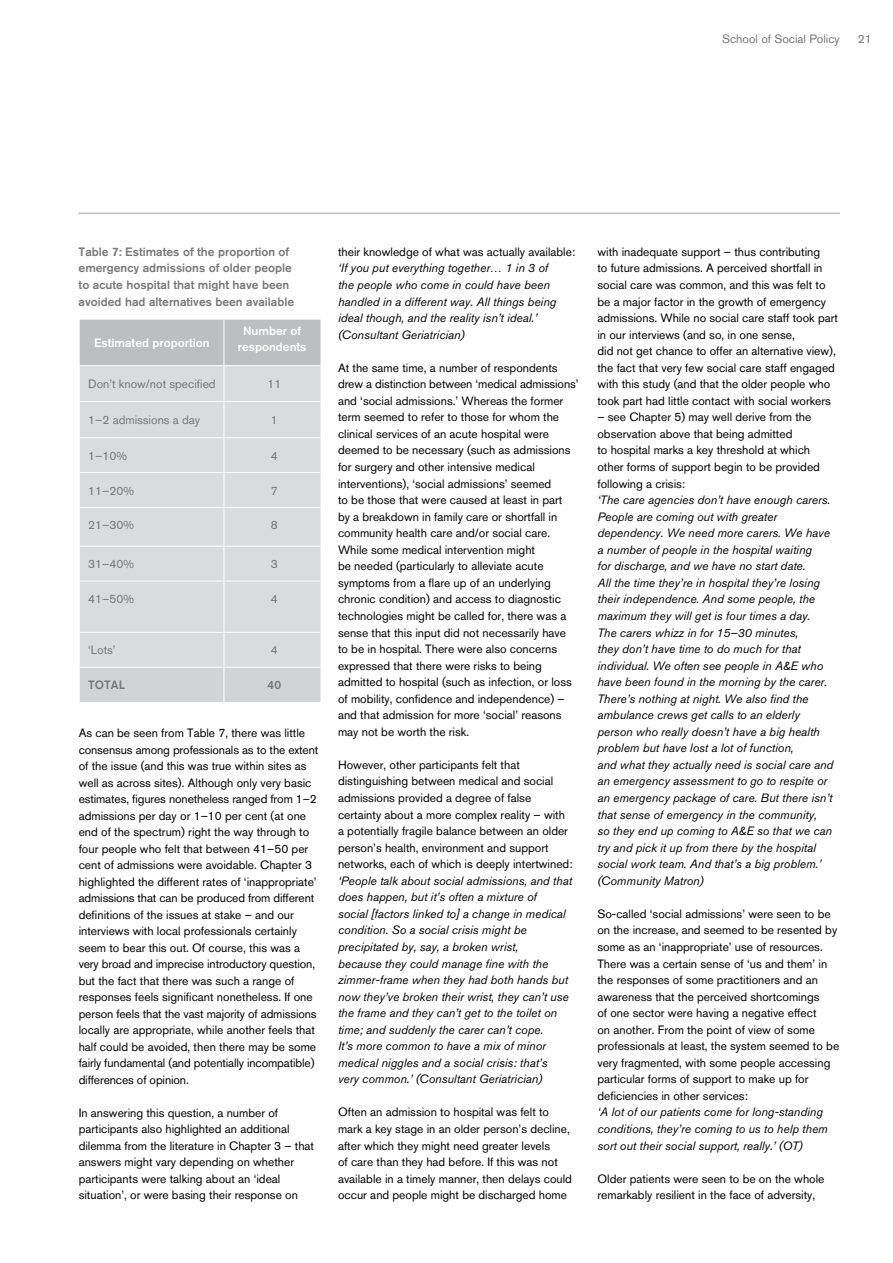
<style>
.page{position:relative;width:893px;height:1263px;background:#fff}
.page>*{position:absolute;margin:0;border:0;box-sizing:border-box;transform-origin:0 0}
.t1{font:12px/16.5px "Akzidenz Grotesk BQ";color:#000}
.t2{font:italic 12px/16.5px "Akzidenz Grotesk BQ";color:#000}
.t3{font:500 12px/16.5px "Akzidenz Grotesk BQ";color:#757779}
.t4{font:12px "Akzidenz Grotesk BQ";color:#757779}
.t5{font:500 12px/16.5px "Akzidenz Grotesk BQ";color:#fff;text-align:center}
</style>
<div class="page">
<hr style="left:79px;top:213px;width:761px;height:1px;background:#bcbec0">
<div style="left:80px;top:320px;width:240px;height:45px;background:#bcbec0"></div>
<div style="left:80px;top:366px;width:240px;height:301px;background:#dadbdc"></div>
<div style="left:80px;top:668px;width:240px;height:34px;background:#d1d3d4"></div>
<hr style="left:224px;top:320px;width:1px;height:45px;background:#fff">
<hr style="left:224px;top:366px;width:1px;height:35px;background:#fff">
<hr style="left:80px;top:401px;width:144px;height:1px;background:#fff">
<hr style="left:224px;top:401px;width:96px;height:1px;background:#fff">
<hr style="left:224px;top:402px;width:1px;height:35px;background:#fff">
<hr style="left:224px;top:438px;width:1px;height:34px;background:#fff">
<hr style="left:80px;top:472px;width:144px;height:1px;background:#fff">
<hr style="left:224px;top:472px;width:96px;height:1px;background:#fff">
<hr style="left:224px;top:473px;width:1px;height:34px;background:#fff">
<hr style="left:224px;top:508px;width:1px;height:38px;background:#fff">
<hr style="left:80px;top:546px;width:144px;height:1px;background:#fff">
<hr style="left:224px;top:546px;width:96px;height:1px;background:#fff">
<hr style="left:224px;top:546px;width:1px;height:35px;background:#fff">
<hr style="left:224px;top:581px;width:1px;height:51px;background:#fff">
<hr style="left:80px;top:632px;width:144px;height:1px;background:#fff">
<hr style="left:224px;top:632px;width:96px;height:1px;background:#fff">
<hr style="left:224px;top:633px;width:1px;height:34px;background:#fff">
<hr style="left:224px;top:668px;width:1px;height:34px;background:#fff">
<hr style="left:80px;top:437px;width:144px;height:1px;background:#fff">
<hr style="left:224px;top:437px;width:96px;height:1px;background:#fff">
<hr style="left:80px;top:507px;width:144px;height:1px;background:#fff">
<hr style="left:224px;top:507px;width:96px;height:1px;background:#fff">
<hr style="left:80px;top:581px;width:144px;height:1px;background:#fff">
<hr style="left:224px;top:581px;width:96px;height:1px;background:#fff">
<p class="t4" style="left:722px;top:32px;width:119px">School of Social Policy</p>
<p class="t4" style="left:858px;top:32px;width:15px">21</p>
<p class="t3" style="left:79px;top:243px;width:217px">Table 7: Estimates of the proportion of emergency admissions of older people to acute hospital that might have been avoided had alternatives been available</p>
<p class="t5" style="left:94px;top:335px;width:117px">Estimated proportion</p>
<p class="t5" style="left:238px;top:322px;width:70px">Number of respondents</p>
<p class="t4" style="left:88px;top:376px;width:129px">Don’t know/not specified</p>
<p class="t4" style="left:267px;top:376px;width:15px">11</p>
<p class="t4" style="left:88px;top:412px;width:113px">1–2 admissions a day</p>
<p class="t4" style="left:271px;top:412px;width:8px">1</p>
<p class="t4" style="left:88px;top:448px;width:40px">1–10%</p>
<p class="t4" style="left:271px;top:448px;width:8px">4</p>
<p class="t4" style="left:88px;top:483px;width:47px">11–20%</p>
<p class="t4" style="left:271px;top:483px;width:8px">7</p>
<p class="t4" style="left:88px;top:518px;width:47px">21–30%</p>
<p class="t4" style="left:271px;top:518px;width:8px">8</p>
<p class="t4" style="left:88px;top:557px;width:47px">31–40%</p>
<p class="t4" style="left:271px;top:557px;width:8px">3</p>
<p class="t4" style="left:88px;top:592px;width:47px">41–50%</p>
<p class="t4" style="left:271px;top:592px;width:8px">4</p>
<p class="t4" style="left:88px;top:643px;width:29px">‘Lots’</p>
<p class="t4" style="left:271px;top:643px;width:8px">4</p>
<p class="t3" style="left:88px;top:677px;width:38px">TOTAL</p>
<p class="t3" style="left:268px;top:677px;width:15px">40</p>
<p class="t1" style="left:79px;top:724px;width:241px">As can be seen from Table 7, there was little consensus among professionals as to the extent of the issue (and this was true within sites as well as across sites). Although only very basic estimates, figures nonetheless ranged from 1–2 admissions per day or 1–10 per cent (at one end of the spectrum) right the way through to four people who felt that between 41–50 per cent of admissions were avoidable. Chapter 3 highlighted the different rates of ‘inappropriate’ admissions that can be produced from different definitions of the issues at stake – and our interviews with local professionals certainly seem to bear this out. Of course, this was a very broad and imprecise introductory question, but the fact that there was such a range of responses feels significant nonetheless. If one person feels that the vast majority of admissions locally are appropriate, while another feels that half could be avoided, then there may be some fairly fundamental (and potentially incompatible) differences of opinion.</p>
<p class="t1" style="left:79px;top:1104px;width:237px">In answering this question, a number of participants also highlighted an additional dilemma from the literature in Chapter 3 – that answers might vary depending on whether participants were talking about an ‘ideal situation’, or were basing their response on</p>
<p class="t1" style="left:338px;top:243px;width:239px">their knowledge of what was actually available:</p>
<p class="t2" style="left:338px;top:260px;width:220px">‘If you put everything together… 1 in 3 of the people who come in could have been handled in a different way. All things being ideal though, and the reality isn’t ideal.’ (Consultant Geriatrician)</p>
<p class="t1" style="left:338px;top:359px;width:242px">At the same time, a number of respondents drew a distinction between ‘medical admissions’ and ‘social admissions.’ Whereas the former term seemed to refer to those for whom the clinical services of an acute hospital were deemed to be necessary (such as admissions for surgery and other intensive medical interventions), ‘social admissions’ seemed<br>to be those that were caused at least in part<br>by a breakdown in family care or shortfall in community health care and/or social care.<br>While some medical intervention might<br>be needed (particularly to alleviate acute symptoms from a flare up of an underlying chronic condition) and access to diagnostic technologies might be called for, there was a sense that this input did not necessarily have to be in hospital. There were also concerns expressed that there were risks to being admitted to hospital (such as infection, or loss of mobility, confidence and independence) – and that admission for more ‘social’ reasons may not be worth the risk.</p>
<p class="t1" style="left:338px;top:756px;width:236px">However, other participants felt that distinguishing between medical and social admissions provided a degree of false certainty about a more complex reality – with a potentially fragile balance between an older person’s health, environment and support networks, each of which is deeply intertwined:</p>
<p class="t2" style="left:338px;top:872px;width:235px">‘People talk about social admissions, and that does happen, but it’s often a mixture of<br>social [factors linked to] a change in medical condition. So a social crisis might be precipitated by, say, a broken wrist,<br>because they could manage fine with the zimmer-frame when they had both hands but now they’ve broken their wrist, they can’t use the frame and they can’t get to the toilet on time; and suddenly the carer can’t cope.<br>It’s more common to have a mix of minor medical niggles and a social crisis: that’s<br>very common.’ (Consultant Geriatrician)</p>
<p class="t1" style="left:338px;top:1104px;width:235px">Often an admission to hospital was felt to mark a key stage in an older person’s decline, after which they might need greater levels<br>of care than they had before. If this was not available in a timely manner, then delays could occur and people might be discharged home</p>
<p class="t1" style="left:597px;top:243px;width:242px">with inadequate support – thus contributing<br>to future admissions. A perceived shortfall in social care was common, and this was felt to be a major factor in the growth of emergency admissions. While no social care staff took part in our interviews (and so, in one sense,<br>did not get chance to offer an alternative view), the fact that very few social care staff engaged with this study (and that the older people who took part had little contact with social workers</p>
<p class="t1" style="left:597px;top:409px;width:224px">– see Chapter 5) may well derive from the observation above that being admitted<br>to hospital marks a key threshold at which other forms of support begin to be provided following a crisis:</p>
<p class="t2" style="left:597px;top:492px;width:237px">‘The care agencies don’t have enough carers.<br>People are coming out with greater dependency. We need more carers. We have a number of people in the hospital waiting<br>for discharge, and we have no start date.<br>All the time they’re in hospital they’re losing their independence. And some people, the maximum they will get is four times a day.<br>The carers whizz in for 15–30 minutes,<br>they don’t have time to do much for that individual. We often see people in A&amp;E who have been found in the morning by the carer.<br>There’s nothing at night. We also find the ambulance crews get calls to an elderly person who really doesn’t have a big health problem but have lost a lot of function,<br>and what they actually need is social care and an emergency assessment to go to respite or an emergency package of care. But there isn’t that sense of emergency in the community,<br>so they end up coming to A&amp;E so that we can try and pick it up from there by the hospital social work team. And that’s a big problem.’ (Community Matron)</p>
<p class="t1" style="left:597px;top:905px;width:243px">So-called ‘social admissions’ were seen to be on the increase, and seemed to be resented by some as an ‘inappropriate’ use of resources.<br>There was a certain sense of ‘us and them’ in the responses of some practitioners and an awareness that the perceived shortcomings<br>of one sector were having a negative effect<br>on another. From the point of view of some professionals at least, the system seemed to be very fragmented, with some people accessing particular forms of support to make up for deficiencies in other services:</p>
<p class="t2" style="left:597px;top:1104px;width:232px">‘A lot of our patients come for long-standing conditions, they’re coming to us to help them sort out their social support, really.’ (OT)</p>
<p class="t1" style="left:597px;top:1170px;width:229px">Older patients were seen to be on the whole remarkably resilient in the face of adversity,</p>
</div>
